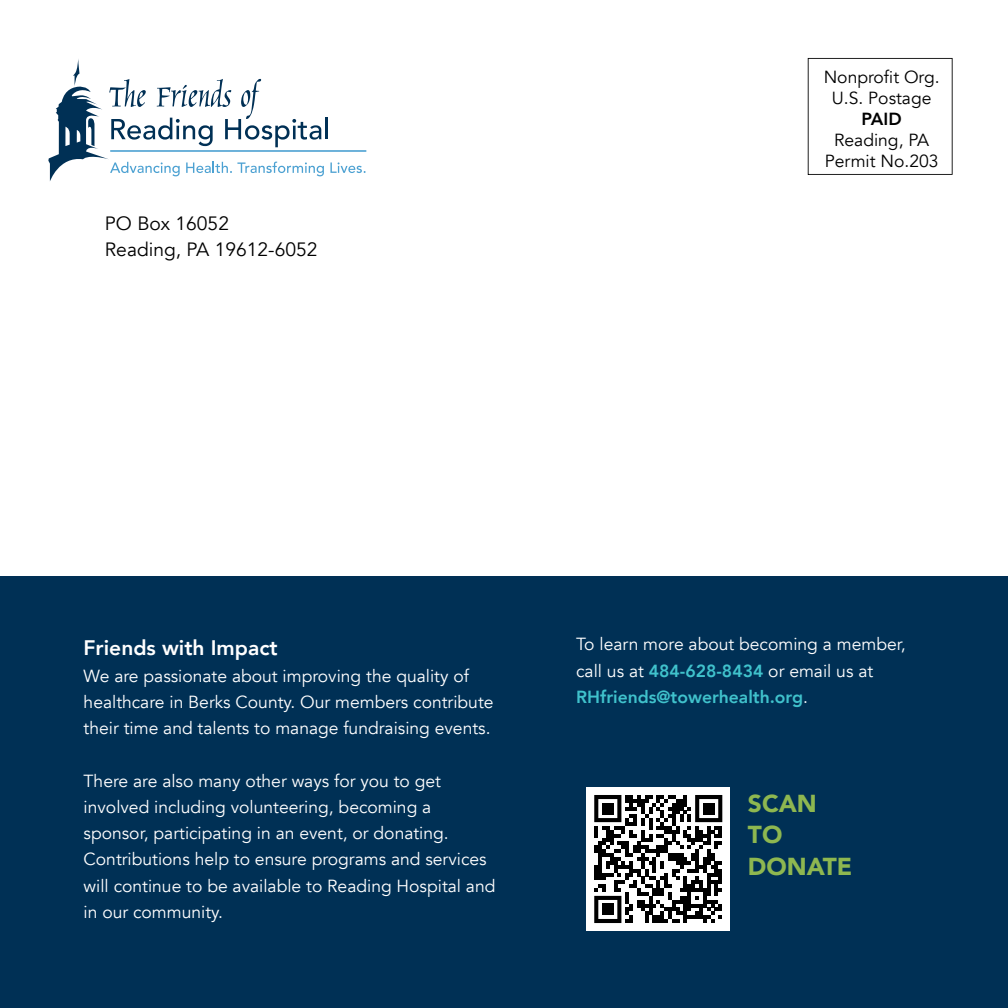
<style>
.page{position:relative;width:1008px;height:1008px;background:#fff}
.page>*{position:absolute;margin:0;border:0;box-sizing:border-box;transform-origin:0 0}
.t1{font:900 24.5px/31.5px "Avenir";color:#8eb750}
.t2{font:800 21px "Avenir";color:#fff}
.t3{font:19.25px/26.2px "Avenir";color:#000}
.t4{font:17.5px/26.2px "Avenir";color:#fff}
.t5{font:17.5px/21px "Avenir";color:#000;text-align:center}
.t6{font:800 17.5px "Avenir";color:#000}
.s1{font-weight:800;color:#40c2cc}
</style>
<div class="page">
<div style="left:0;top:577px;width:1008px;height:431px;background:#003055"></div>
<hr style="left:110px;top:150px;width:257px;height:2px;background:#4ca1d2">
<hr style="left:325px;top:118px;width:3px;height:21px;background:#003055">
<svg style="left:330px;top:162px;width:36px;height:11px"></svg>
<svg style="left:48px;top:59px;width:276px;height:122px"></svg>
<div style="left:586px;top:787px;width:144px;height:144px;background:#fff"></div>
<svg style="left:594px;top:795px;width:128px;height:128px"></svg>
<div style="left:602px;top:803px;width:12px;height:11px;background:#000"></div>
<div style="left:703px;top:803px;width:12px;height:11px;background:#000"></div>
<div style="left:602px;top:904px;width:12px;height:11px;background:#000"></div>
<svg style="left:808px;top:58px;width:145px;height:117px"></svg>
<p class="t3" style="left:105px;top:210px;width:214px">PO Box 16052<br>Reading, PA 19612-6052</p>
<p class="t5" style="left:824px;top:66px;width:118px">Nonprofit Org.<br>U.S. Postage</p>
<p class="t6" style="left:862px;top:105px;width:42px">PAID</p>
<p class="t5" style="left:825px;top:129px;width:115px">Reading, PA<br>Permit No.203</p>
<p class="t2" style="left:84px;top:632px;width:196px">Friends with Impact</p>
<p class="t4" style="left:84px;top:663px;width:411px">We are passionate about improving the quality of healthcare in Berks County. Our members contribute their time and talents to manage fundraising events.</p>
<p class="t4" style="left:84px;top:768px;width:413px">There are also many other ways for you to get involved including volunteering, becoming a sponsor, participating in an event, or donating.<br>Contributions help to ensure programs and services will continue to be available to Reading Hospital and in our community.</p>
<p class="t4" style="left:576px;top:632px;width:331px">To learn more about becoming a member, call us at <span class="s1">484-628-8434</span> or email us at<br><span class="s1">RHfriends@towerhealth.org</span>.</p>
<h1 class="t1" style="left:748px;top:787px;width:106px">SCAN<br>TO<br>DONATE</h1>
</div>
